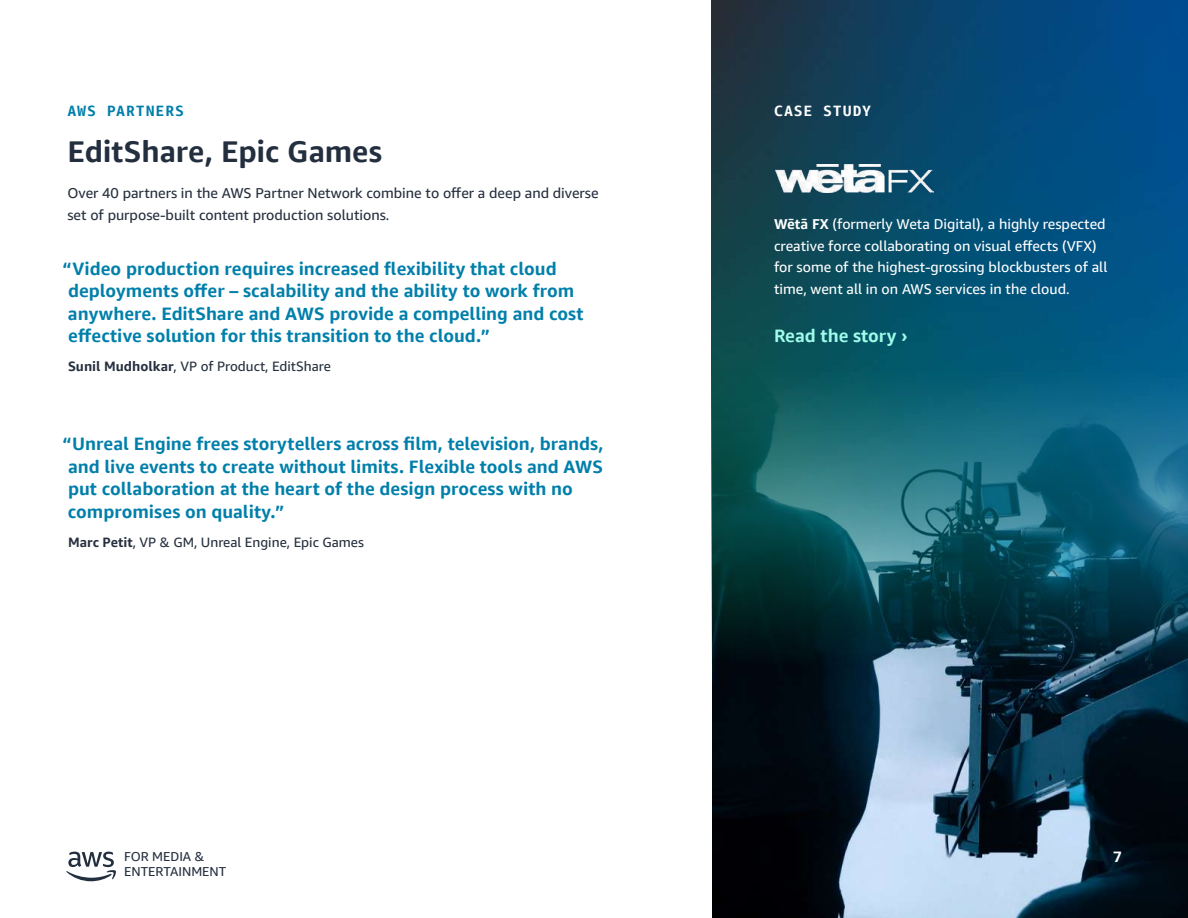
<style>
.page{position:relative;width:1188px;height:918px;background:#fff}
.page>*{position:absolute;margin:0;border:0;box-sizing:border-box;transform-origin:0 0}
.t1{font:700 30px "Amazon Ember Display";letter-spacing:-.005em;color:#232f3e}
.t2{font:700 18px/22.5px "Amazon Ember Display";color:#007faa}
.t3{font:700 18px "Amazon Ember Display";color:#9ffcea}
.t4{font:700 15px "Amazon Ember Mono";letter-spacing:.055em;color:#007faa}
.t5{font:700 15px "Amazon Ember Mono";letter-spacing:.06em;color:#fff}
.t6{font:700 15px "Amazon Ember";color:#fff}
.t7{font:14.25px/21.3px "Amazon Ember";color:#fff}
.t8{font:14.25px/21.3px "Amazon Ember";color:#252f3e}
.t9{font:13.5px "Amazon Ember";color:#252f3e}
.t10{font:13.05px "Amazon Ember Display";color:#242e3e}
.s1{font-weight:700}
</style>
<div class="page">
<img style="left:712px;top:0;width:476px;height:918px">
<img style="left:776px;top:164px;width:157px;height:28px">
<svg style="left:66px;top:852px;width:50px;height:29px"></svg>
<p class="t4" style="left:67px;top:101px;width:118px">AWS PARTNERS</p>
<p class="t5" style="left:774px;top:101px;width:99px">CASE STUDY</p>
<h1 class="t1" style="left:68px;top:133px;width:316px">EditShare, Epic Games</h1>
<p class="t8" style="left:68px;top:183px;width:533px">Over 40 partners in the AWS Partner Network combine to offer a deep and diverse set of purpose-built content production solutions.</p>
<p class="t2" style="left:63px;top:257px;width:522px">“Video production requires increased flexibility that cloud deployments offer – scalability and the ability to work from anywhere. EditShare and AWS provide a compelling and cost effective solution for this transition to the cloud.”</p>
<p class="t9" style="left:68px;top:358px;width:264px"><span class="s1">Sunil Mudholkar</span>, VP of Product, EditShare</p>
<p class="t2" style="left:63px;top:433px;width:542px">“Unreal Engine frees storytellers across film, television, brands, and live events to create without limits. Flexible tools and AWS put collaboration at the heart of the design process with no compromises on quality.”</p>
<p class="t9" style="left:68px;top:534px;width:297px"><span class="s1">Marc Petit</span>, VP &amp; GM, Unreal Engine, Epic Games</p>
<p class="t7" style="left:774px;top:214px;width:335px"><span class="s1">Wētā FX</span> (formerly Weta Digital), a highly respected creative force collaborating on visual effects (VFX) for some of the highest-grossing blockbusters of all time, went all in on AWS services in the cloud.</p>
<p class="t3" style="left:774px;top:325px;width:135px">Read the story ›</p>
<p class="t10" style="left:124px;top:848px;width:82px">FOR MEDIA &amp;</p>
<p class="t6" style="left:1113px;top:846px;width:10px">7</p>
<p class="t10" style="left:124px;top:864px;width:104px">ENTERTAINMENT</p>
</div>
